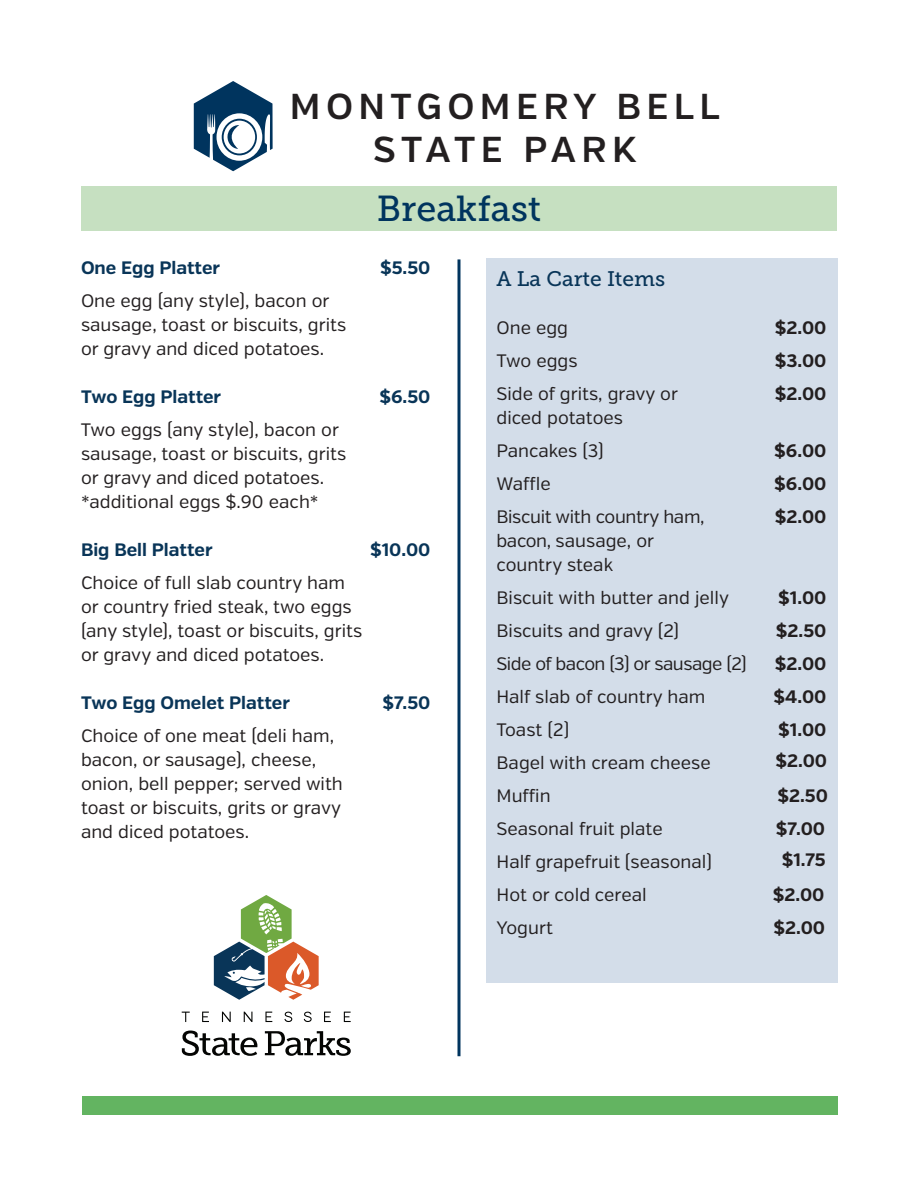
<style>
.page{position:relative;width:918px;height:1188px;background:#fff}
.page>*{position:absolute;margin:0;border:0;box-sizing:border-box;transform-origin:0 0}
.t1{font:600 36px/43.2px "Verb";letter-spacing:.15em;color:#231f20;text-align:center}
.t2{font:36px "Museo Slab 500";color:#00345e}
.t3{font:21px "Museo Slab 500";color:#093558}
.t4{font:18px/24px "Verb";color:#231f20}
.t5{font:700 18px/32.7px "Verb";color:#231f20;text-align:justify}
.t6{font:700 18px "Verb";color:#093558}
.t7{font:18px "Verb";letter-spacing:-.02em;color:#231f20}
</style>
<div class="page">
<div style="left:486px;top:258px;width:351px;height:725px;background:#d3dde9"></div>
<div style="left:81px;top:186px;width:756px;height:44px;background:#c6e0c1"></div>
<hr style="left:457px;top:259px;width:3px;height:797px;background:#00345e">
<div style="left:82px;top:1096px;width:755px;height:19px;background:#63b461"></div>
<svg style="left:182px;top:1012px;width:8px;height:10px"></svg>
<svg style="left:202px;top:1012px;width:7px;height:10px"></svg>
<svg style="left:222px;top:1012px;width:9px;height:10px"></svg>
<svg style="left:244px;top:1012px;width:8px;height:10px"></svg>
<svg style="left:265px;top:1012px;width:7px;height:10px"></svg>
<svg style="left:284px;top:1012px;width:8px;height:10px"></svg>
<svg style="left:304px;top:1012px;width:8px;height:10px"></svg>
<svg style="left:324px;top:1012px;width:7px;height:10px"></svg>
<svg style="left:344px;top:1012px;width:7px;height:10px"></svg>
<svg style="left:182px;top:1031px;width:75px;height:25px"></svg>
<svg style="left:265px;top:1031px;width:86px;height:25px"></svg>
<svg style="left:214px;top:895px;width:105px;height:105px"></svg>
<svg style="left:194px;top:81px;width:79px;height:90px"></svg>
<h1 class="t1" style="left:290px;top:85px;width:432px">MONTGOMERY BELL<br>STATE PARK</h1>
<h1 class="t2" style="left:377px;top:188px;width:166px">Breakfast</h1>
<p class="t6" style="left:81px;top:257px;width:141px">One Egg Platter</p>
<p class="t6" style="left:380px;top:257px;width:52px">$5.50</p>
<p class="t4" style="left:81px;top:289px;width:267px">One egg (any style), bacon or sausage, toast or biscuits, grits or gravy and diced potatoes.</p>
<p class="t6" style="left:81px;top:386px;width:142px">Two Egg Platter</p>
<p class="t6" style="left:380px;top:386px;width:52px">$6.50</p>
<p class="t4" style="left:81px;top:418px;width:267px">Two eggs (any style), bacon or sausage, toast or biscuits, grits or gravy and diced potatoes. *additional eggs $.90 each*</p>
<p class="t6" style="left:81px;top:539px;width:133px">Big Bell Platter</p>
<p class="t6" style="left:370px;top:539px;width:62px">$10.00</p>
<p class="t4" style="left:81px;top:571px;width:283px">Choice of full slab country ham or country fried steak, two eggs (any style), toast or biscuits, grits or gravy and diced potatoes.</p>
<p class="t6" style="left:81px;top:692px;width:210px">Two Egg Omelet Platter</p>
<p class="t6" style="left:383px;top:692px;width:49px">$7.50</p>
<p class="t4" style="left:81px;top:724px;width:263px">Choice of one meat (deli ham, bacon, or sausage), cheese, onion, bell pepper; served with toast or biscuits, grits or gravy and diced potatoes.</p>
<p class="t3" style="left:496px;top:267px;width:170px">A La Carte Items</p>
<p class="t4" style="left:496px;top:316px;width:73px">One egg</p>
<p class="t5" style="left:775px;top:311px;width:53px">$2.00</p>
<p class="t4" style="left:496px;top:349px;width:83px">Two eggs</p>
<p class="t5" style="left:775px;top:344px;width:53px">$3.00</p>
<p class="t4" style="left:496px;top:382px;width:183px">Side of grits, gravy or</p>
<p class="t5" style="left:775px;top:377px;width:53px">$2.00</p>
<p class="t4" style="left:496px;top:401px;width:128px;line-height:33px">diced potatoes<br>Pancakes (3)</p>
<p class="t5" style="left:774px;top:434px;width:54px">$6.00</p>
<p class="t4" style="left:496px;top:472px;width:56px">Waffle</p>
<p class="t5" style="left:774px;top:467px;width:54px">$6.00</p>
<p class="t7" style="left:496px;top:506px;width:210px">Biscuit with country ham,</p>
<p class="t5" style="left:775px;top:500px;width:53px">$2.00</p>
<p class="t4" style="left:496px;top:529px;width:159px">bacon, sausage, or country steak</p>
<p class="t4" style="left:496px;top:586px;width:234px">Biscuit with butter and jelly</p>
<p class="t5" style="left:778px;top:581px;width:50px">$1.00</p>
<p class="t4" style="left:496px;top:619px;width:184px">Biscuits and gravy (2)</p>
<p class="t5" style="left:774px;top:614px;width:55px">$2.50 $2.00 $4.00 $1.00 $2.00</p>
<p class="t5" style="left:776px;top:780px;width:54px;line-height:32px;text-align:center">$2.50 $7.00 $1.75</p>
<p class="t5" style="left:773px;top:879px;width:53px">$2.00</p>
<p class="t4" style="left:496px;top:647px;width:252px;line-height:33px">Side of bacon (3) or sausage (2)<br>Half slab of country ham<br>Toast (2)<br>Bagel with cream cheese<br>Muffin<br>Seasonal fruit plate<br>Half grapefruit (seasonal)<br>Hot or cold cereal<br>Yogurt</p>
<p class="t5" style="left:773px;top:911px;width:53px">$2.00</p>
</div>
